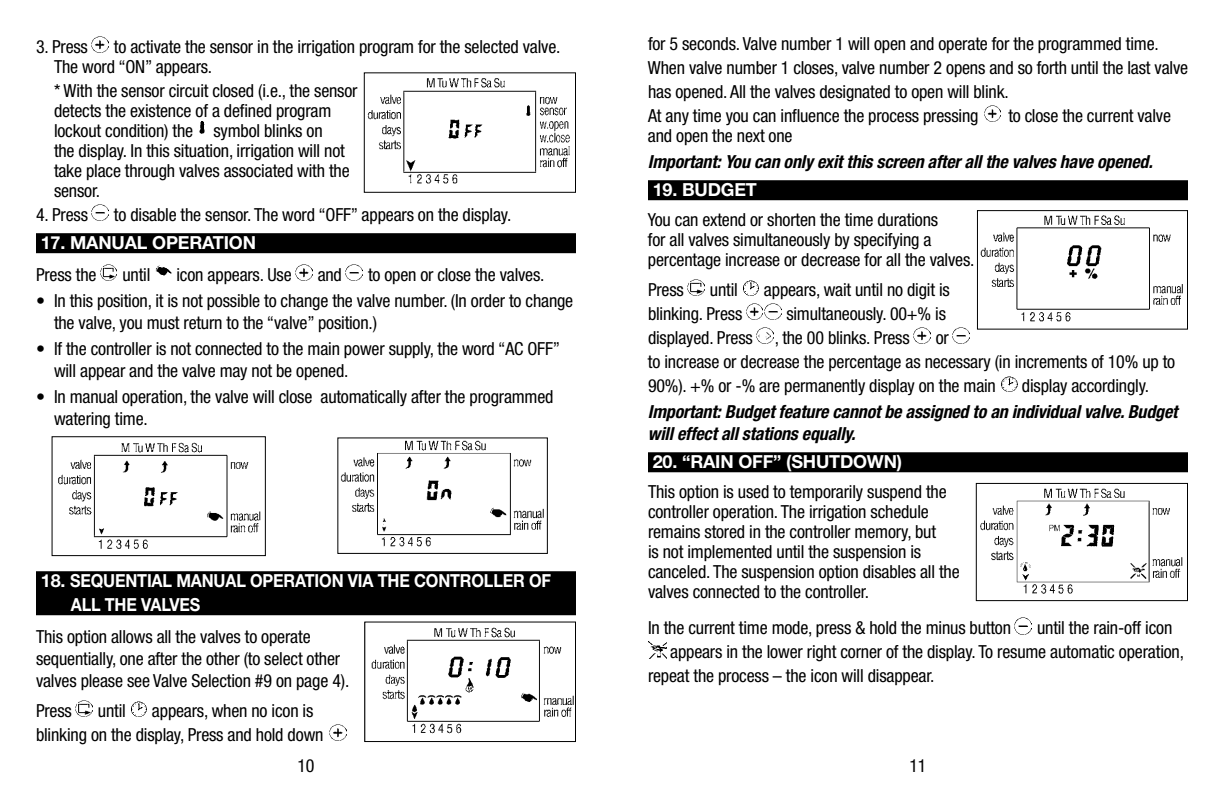
<style>
.page{position:relative;width:1224px;height:792px;background:#fff}
.page>*{position:absolute;margin:0;border:0;box-sizing:border-box;transform-origin:0 0}
.t1{font:condensed 18px/20px "Helvetica Neue";letter-spacing:-.01em;color:#000}
.t2{font:italic 700 condensed 18px/22px "Helvetica Neue";letter-spacing:-.01em;color:#000}
.t3{font:700 18px "Helvetica Neue";letter-spacing:-.01em;color:#fff}
.t4{font:700 18px "Helvetica Neue";letter-spacing:-.01em;color:#fff;scale:.9 1}
</style>
<div class="page">
<div style="left:36px;top:233px;width:540px;height:20px;background:#000"></div>
<div style="left:36px;top:571px;width:540px;height:20px;background:#000"></div>
<div style="left:36px;top:587px;width:540px;height:28px;background:#000"></div>
<img style="left:92px;top:36px;width:16px;height:17px">
<img style="left:199px;top:121px;width:6px;height:13px">
<img style="left:92px;top:204px;width:17px;height:17px">
<img style="left:100px;top:264px;width:17px;height:17px">
<img style="left:155px;top:265px;width:17px;height:11px">
<img style="left:296px;top:264px;width:16px;height:17px">
<img style="left:346px;top:264px;width:17px;height:17px">
<img style="left:76px;top:700px;width:16px;height:17px">
<img style="left:131px;top:701px;width:16px;height:16px">
<img style="left:330px;top:724px;width:16px;height:17px">
<img style="left:58px;top:442px;width:203px;height:107px">
<div style="left:52px;top:436px;width:214px;height:120px;border:1px solid #000"></div>
<img style="left:340px;top:440px;width:204px;height:107px">
<div style="left:337px;top:437px;width:211px;height:117px;border:1px solid #000"></div>
<img style="left:367px;top:78px;width:203px;height:106px">
<div style="left:364px;top:72px;width:212px;height:121px;border:1px solid #000"></div>
<img style="left:371px;top:627px;width:203px;height:107px">
<div style="left:364px;top:622px;width:212px;height:120px;border:1px solid #000"></div>
<div style="left:648px;top:180px;width:540px;height:20px;background:#000"></div>
<div style="left:648px;top:452px;width:540px;height:20px;background:#000"></div>
<img style="left:984px;top:105px;width:17px;height:17px">
<img style="left:688px;top:279px;width:16px;height:17px">
<img style="left:743px;top:280px;width:16px;height:16px">
<img style="left:746px;top:303px;width:35px;height:17px">
<img style="left:757px;top:327px;width:16px;height:17px">
<img style="left:914px;top:327px;width:16px;height:17px">
<img style="left:953px;top:327px;width:17px;height:17px">
<img style="left:1001px;top:376px;width:17px;height:16px">
<img style="left:1015px;top:617px;width:17px;height:17px">
<img style="left:648px;top:641px;width:18px;height:17px">
<img style="left:980px;top:215px;width:203px;height:107px">
<div style="left:977px;top:210px;width:211px;height:120px;border:1px solid #000"></div>
<img style="left:980px;top:488px;width:203px;height:106px">
<div style="left:976px;top:483px;width:212px;height:118px;border:1px solid #000"></div>
<p class="t1" style="left:54px;top:37px;width:508px;text-indent:60px">to activate the sensor in the irrigation program for the selected valve.<br>The word “ON ” appears.</p>
<p class="t1" style="left:54px;top:81px;width:305px">* With the sensor circuit closed (i.e., the sensor detects the existence of a defined program lockout condition) the symbol blinks on<br>the display. In this situation, irrigation will not take place through valves associated with the sensor.</p>
<p class="t1" style="left:36px;top:205px;width:53px">4. Press</p>
<p class="t1" style="left:114px;top:205px;width:399px">to disable the sensor. The word “OFF” appears on the display.</p>
<p class="t3" style="left:41px;top:232px;width:217px">17. MANUAL OPERATION</p>
<p class="t1" style="left:36px;top:265px;width:62px">Press the</p>
<p class="t1" style="left:123px;top:265px;width:29px">until</p>
<p class="t1" style="left:176px;top:265px;width:117px">icon appears. Use</p>
<p class="t1" style="left:318px;top:265px;width:26px">and</p>
<p class="t1" style="left:368px;top:265px;width:178px">to open or close the valves.</p>
<p class="t1" style="left:54px;top:290px;width:521px;line-height:22px;text-indent:-18px">• In this position, it is not possible to change the valve number. (In order to change the valve, you must return to the “valve” position.)</p>
<p class="t1" style="left:54px;top:338px;width:508px;line-height:22px;text-indent:-18px">• If the controller is not connected to the main power supply, the word “ACOFF” will appear and the valve may not be opened.</p>
<p class="t1" style="left:54px;top:386px;width:501px;line-height:22px;text-indent:-18px">• In manual operation, the valve will close automatically after the programmed watering time.</p>
<p class="t1" style="left:36px;top:37px;width:53px">3. Press</p>
<p class="t3" style="left:41px;top:570px;width:75px">18. SEQUEN</p>
<p class="t4" style="left:137px;top:570px;width:58px">TIAL MANUAL</p>
<p class="t4" style="left:250px;top:570px;width:83px">OPERATION</p>
<p class="t4" style="left:348px;top:570px;width:88px">VIA THE CON</p>
<p class="t4" style="left:450px;top:570px;width:24px">TROLLER</p>
<p class="t4" style="left:529px;top:570px;width:13px">OF</p>
<p class="t4" style="left:71px;top:594px;width:13px">ALL</p>
<p class="t4" style="left:105px;top:594px;width:53px">THE VALVES</p>
<p class="t1" style="left:36px;top:626px;width:315px;line-height:22px">This option allows all the valves to operate sequentially, one after the other (to select other valves please see Valve Selection #9 on page 4).</p>
<p class="t1" style="left:36px;top:701px;width:37px">Press</p>
<p class="t1" style="left:98px;top:701px;width:29px">until</p>
<p class="t1" style="left:36px;top:699px;width:289px;line-height:24px;text-indent:116px">appears, when no icon is blinking on the display, Press and hold down</p>
<p class="t1" style="left:297px;top:755px;width:19px">10</p>
<p class="t1" style="left:648px;top:32px;width:542px;line-height:24px">for 5 seconds. Valve number 1 will open and operate for the programmed time.<br>When valve number 1 closes, valve number 2 opens and so forth until the last valve has opened. All the valves designated to open will blink.<br>At any time you can influence the process pressing</p>
<p class="t1" style="left:1008px;top:106px;width:164px">to close the current valve</p>
<p class="t1" style="left:648px;top:126px;width:146px">and open the next one</p>
<p class="t2" style="left:648px;top:151px;width:506px">Important: You can only exit this screen after all the valves have opened.</p>
<p class="t3" style="left:653px;top:179px;width:43px">19. BUDGE</p>
<p class="t3" style="left:746px;top:179px;width:12px">T</p>
<p class="t1" style="left:648px;top:210px;width:328px">You can extend or shorten the time durations<br>for all valves simultaneously by specifying a percentage increase or decrease for all the valves.</p>
<p class="t1" style="left:648px;top:280px;width:37px">Press</p>
<p class="t1" style="left:710px;top:280px;width:29px">until</p>
<p class="t1" style="left:764px;top:280px;width:187px">appears, wait until no digit is</p>
<p class="t1" style="left:648px;top:304px;width:96px">blinking. Press</p>
<p class="t1" style="left:648px;top:302px;width:300px;line-height:24px;text-indent:138px">simultaneously. 00+% is displayed. Press , the 00 blinks. Press</p>
<p class="t1" style="left:648px;top:326px;width:529px;line-height:24px;text-indent:288px">or<br>to increase or decrease the percentage as necessary (in increments of 10% up to<br>90%). +% or -% are permanently display on the main</p>
<p class="t1" style="left:1022px;top:376px;width:129px">display accordingly.</p>
<p class="t2" style="left:648px;top:401px;width:531px">Important: Budget feature cannot be assigned to an individual valve. Budget will effect all stations equally.</p>
<p class="t3" style="left:653px;top:451px;width:251px">20. “RAIN OFF” (SHUTDOWN)</p>
<p class="t1" style="left:648px;top:482px;width:313px">This option is used to temporarily suspend the controller operation. The irrigation schedule remains stored in the controller memory, but<br>is not implemented until the suspension is canceled. The suspension option disables all the valves connected to the controller.</p>
<p class="t1" style="left:648px;top:618px;width:365px">In the current time mode, press &amp; hold the minus button</p>
<p class="t1" style="left:1037px;top:618px;width:137px">until the rain-off icon</p>
<p class="t1" style="left:670px;top:642px;width:516px">appears in the lower right corner of the display. To resume automatic operation,</p>
<p class="t1" style="left:648px;top:666px;width:288px">repeat the process – the icon will disappear.</p>
<p class="t1" style="left:909px;top:755px;width:19px">11</p>
</div>
